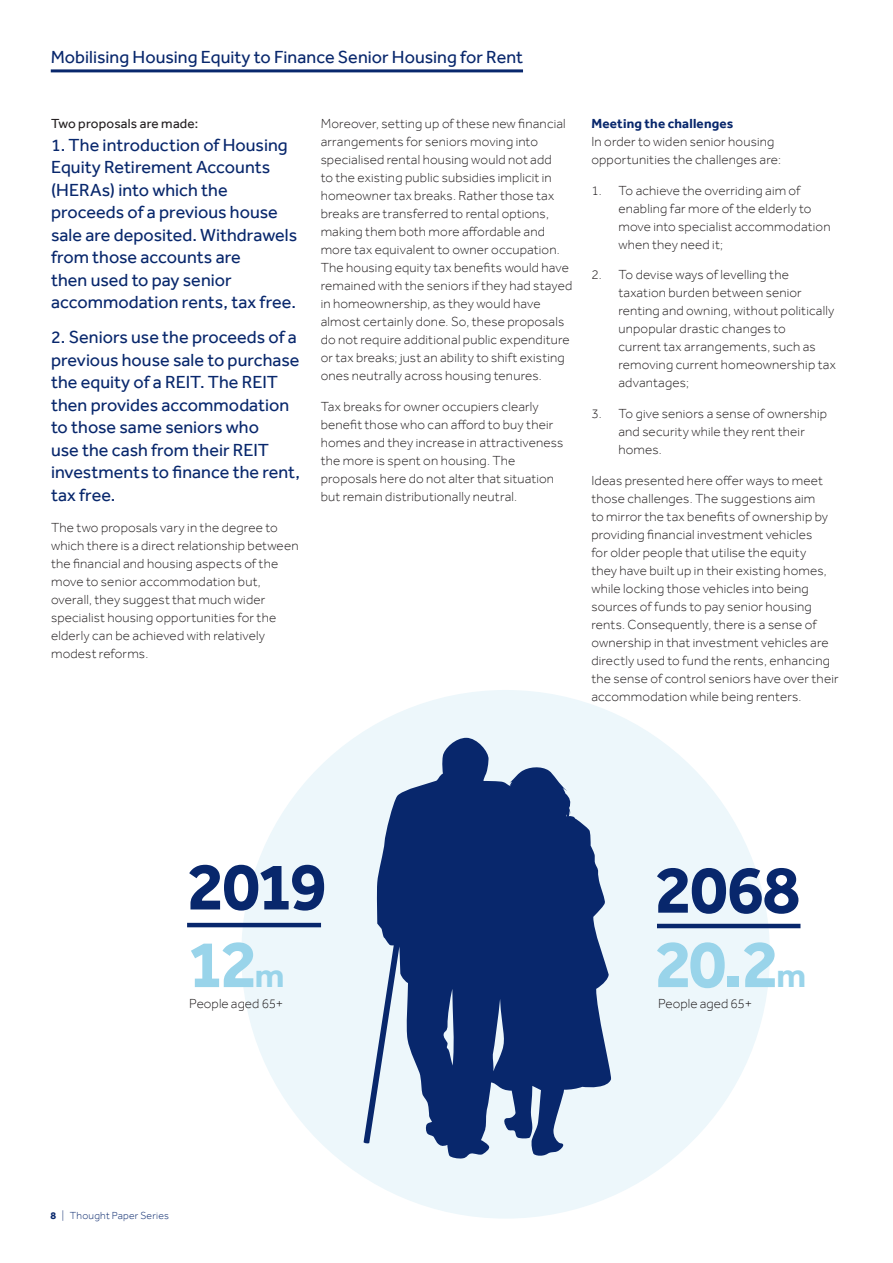
<style>
.page{position:relative;width:893px;height:1263px;background:#fff}
.page>*{position:absolute;margin:0;border:0;box-sizing:border-box;transform-origin:0 0}
.t1{font:700 69px/77.6px "Effra";letter-spacing:-.035em;color:#08276c}
.t2{font:700 69px "Effra";color:#99d4ea}
.t3{font:18px/22.5px "Effra";color:#08276c}
.t4{font:300 13.5px/18px "Effra";letter-spacing:.015em;color:#231f20}
.t5{font:13.5px "Effra";letter-spacing:.015em;color:#231f20}
.t6{font:700 13.5px "Effra";letter-spacing:.015em;color:#08276c}
.t7{font:300 10.5px "Effra";letter-spacing:.025em;color:#08276c}
.s1{color:#99d4ea}
.s2{font-size:34.5px;color:#99d4ea}
.s3{font-size:34.5px}
.s4{font-weight:700}
</style>
<div class="page">
<div style="left:241px;top:690px;width:529px;height:528px;background:#edf7fb;border-radius:50%"></div>
<hr style="left:51px;top:69px;width:472px;height:3px;background:#08276c">
<svg style="left:363px;top:738px;width:248px;height:421px;fill:#08276c"></svg>
<hr style="left:187px;top:923px;width:134px;height:4px;background:#08276c">
<hr style="left:657px;top:924px;width:143px;height:4px;background:#08276c">
<h2 class="t3" style="left:51px;top:46px;width:474px">Mobilising Housing Equity to Finance Senior Housing for Rent</h2>
<p class="t5" style="left:51px;top:116px;width:149px">Two proposals are made:</p>
<h2 class="t3" style="left:51px;top:133px;width:248px">1. The introduction of Housing<br>Equity Retirement Accounts (HERAs) into which the proceeds of a previous house sale are deposited. Withdrawels from those accounts are<br>then used to pay senior accommodation rents, tax free.</h2>
<h2 class="t3" style="left:51px;top:326px;width:250px">2. Seniors use the proceeds of a previous house sale to purchase the equity of a REIT. The REIT then provides accommodation to those same seniors who<br>use the cash from their REIT investments to finance the rent, tax free.</h2>
<p class="t4" style="left:51px;top:518px;width:249px">The two proposals vary in the degree to which there is a direct relationship between the financial and housing aspects of the move to senior accommodation but, overall, they suggest that much wider specialist housing opportunities for the elderly can be achieved with relatively modest reforms.</p>
<p class="t4" style="left:321px;top:114px;width:253px">Moreover, setting up of these new financial arrangements for seniors moving into specialised rental housing would not add<br>to the existing public subsidies implicit in homeowner tax breaks. Rather those tax breaks are transferred to rental options, making them both more affordable and more tax equivalent to owner occupation.<br>The housing equity tax benefits would have remained with the seniors if they had stayed in homeownership, as they would have almost certainly done. So, these proposals do not require additional public expenditure or tax breaks; just an ability to shift existing ones neutrally across housing tenures.</p>
<p class="t4" style="left:321px;top:397px;width:244px">Tax breaks for owner occupiers clearly benefit those who can afford to buy their homes and they increase in attractiveness the more is spent on housing. The proposals here do not alter that situation but remain distributionally neutral.</p>
<p class="t6" style="left:591px;top:115px;width:144px">Meeting the challenges</p>
<p class="t4" style="left:591px;top:132px;width:191px">In order to widen senior housing opportunities the challenges are:</p>
<p class="t4" style="left:618px;top:181px;width:214px;text-indent:-27px">1. To achieve the overriding aim of enabling far more of the elderly to move into specialist accommodation when they need it;</p>
<p class="t4" style="left:618px;top:266px;width:219px;text-indent:-27px">2. To devise ways of levelling the taxation burden between senior renting and owning, without politically unpopular drastic changes to<br>current tax arrangements, such as removing current homeownership tax advantages;</p>
<p class="t4" style="left:618px;top:405px;width:210px;text-indent:-27px">3. To give seniors a sense of ownership and security while they rent their homes.</p>
<p class="t4" style="left:591px;top:471px;width:249px">Ideas presented here offer ways to meet those challenges. The suggestions aim<br>to mirror the tax benefits of ownership by providing financial investment vehicles<br>for older people that utilise the equity<br>they have built up in their existing homes, while locking those vehicles into being sources of funds to pay senior housing rents. Consequently, there is a sense of ownership in that investment vehicles are directly used to fund the rents, enhancing the sense of control seniors have over their accommodation while being renters.</p>
<h1 class="t1" style="left:187px;top:847px;width:142px">2019<br><span class="s1">12</span><span class="s2">m</span></h1>
<h1 class="t1" style="left:655px;top:850px;width:147px">2068</h1>
<h1 class="t2" style="left:655px;top:923px;width:153px">20.2<span class="s3">m</span></h1>
<p class="t4" style="left:189px;top:995px;width:95px">People aged 65+</p>
<p class="t4" style="left:658px;top:995px;width:95px">People aged 65+</p>
<p class="t7" style="left:51px;top:1209px;width:120px"><span class="s4">8</span> | Thought Paper Series</p>
</div>
